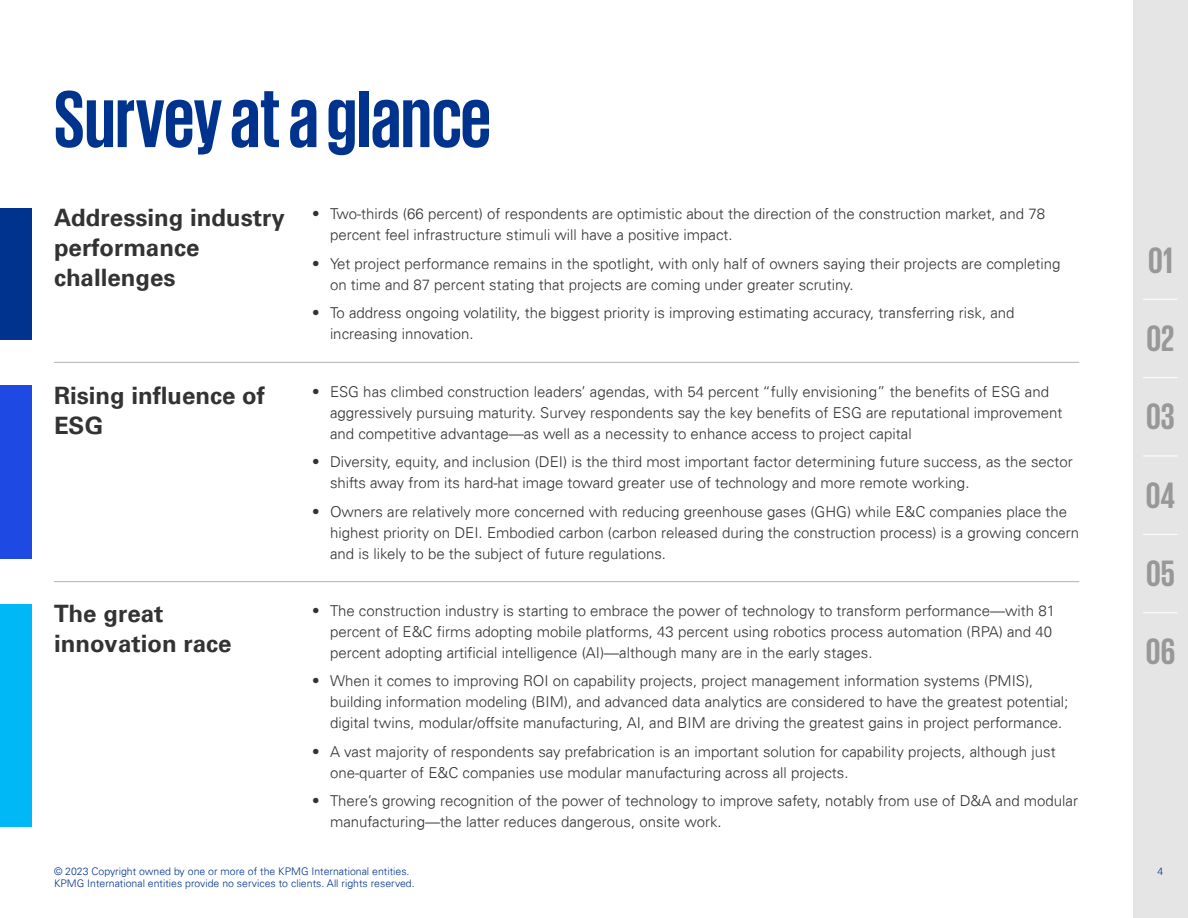
<style>
.page{position:relative;width:1188px;height:918px;background:#fff}
.page>*{position:absolute;margin:0;border:0;box-sizing:border-box;transform-origin:0 0}
.t1{font:700 82.5px "KPMG";color:#00338d}
.t2{font:700 37.5px/78.3px "KPMG";color:#989898;text-align:justify}
.t3{font:700 24px/30px "Univers";color:#333}
.t4{font:300 15px/21px "Univers 45";color:#333}
.t5{font:300 10.5px/12px "Univers 45";color:#00338d}
</style>
<div class="page">
<div style="left:0;top:208px;width:32px;height:131px;background:#00338d"></div>
<div style="left:0;top:385px;width:32px;height:174px;background:#1e49e2"></div>
<div style="left:0;top:605px;width:32px;height:222px;background:#00b8f5"></div>
<hr style="left:54px;top:581px;width:1025px;height:1px;background:#b2b2b2">
<hr style="left:54px;top:362px;width:1025px;height:1px;background:#b2b2b2">
<div style="left:1134px;top:0;width:54px;height:918px;background:#e5e5e5"></div>
<hr style="left:1143px;top:299px;width:34px;height:1px;background:#fff">
<hr style="left:1143px;top:377px;width:34px;height:1px;background:#fff">
<hr style="left:1143px;top:456px;width:34px;height:1px;background:#fff">
<hr style="left:1143px;top:534px;width:34px;height:1px;background:#fff">
<hr style="left:1143px;top:612px;width:34px;height:1px;background:#fff">
<h1 class="t1" style="left:54px;top:78px;width:439px">Survey at a glance</h1>
<h3 class="t3" style="left:54px;top:203px;width:232px">Addressing industry performance challenges</h3>
<h3 class="t3" style="left:54px;top:382px;width:212px">Rising influence of<br>ESG</h3>
<p class="t4" style="left:330px;top:204px;width:717px;text-indent:-18px">• Two-thirds (66 percent) of respondents are optimistic about the direction of the construction market, and 78 percent feel infrastructure stimuli will have a positive impact.</p>
<p class="t4" style="left:330px;top:253px;width:732px;text-indent:-18px">• Yet project performance remains in the spotlight, with only half of owners saying their projects are completing on time and 87 percent stating that projects are coming under greater scrutiny.</p>
<p class="t4" style="left:330px;top:303px;width:686px;text-indent:-18px">• To address ongoing volatility, the biggest priority is improving estimating accuracy, transferring risk, and increasing innovation.</p>
<p class="t4" style="left:330px;top:381px;width:734px;text-indent:-18px">• ESG has climbed construction leaders’ agendas, with 54 percent “fully envisioning” the benefits of ESG and aggressively pursuing maturity. Survey respondents say the key benefits of ESG are reputational improvement and competitive advantage—as well as a necessity to enhance access to project capital</p>
<p class="t4" style="left:330px;top:451px;width:744px;text-indent:-18px">• Diversity, equity, and inclusion (DEI) is the third most important factor determining future success, as the sector shifts away from its hard-hat image toward greater use of technology and more remote working.</p>
<p class="t4" style="left:330px;top:501px;width:751px;text-indent:-18px">• Owners are relatively more concerned with reducing greenhouse gases (GHG) while E&amp;C companies place the highest priority on DEI. Embodied carbon (carbon released during the construction process) is a growing concern and is likely to be the subject of future regulations.</p>
<h3 class="t3" style="left:54px;top:600px;width:179px">The great innovation race</h3>
<p class="t4" style="left:330px;top:600px;width:727px;text-indent:-18px">• The construction industry is starting to embrace the power of technology to transform performance—with 81 percent of E&amp;C firms adopting mobile platforms, 43 percent using robotics process automation (RPA) and 40 percent adopting artificial intelligence (AI)—although many are in the early stages.</p>
<p class="t4" style="left:330px;top:670px;width:740px;text-indent:-18px">• When it comes to improving ROI on capability projects, project management information systems (PMIS), building information modeling (BIM), and advanced data analytics are considered to have the greatest potential; digital twins, modular/offsite manufacturing, AI, and BIM are driving the greatest gains in project performance.</p>
<p class="t4" style="left:330px;top:741px;width:727px;text-indent:-18px">• A vast majority of respondents say prefabrication is an important solution for capability projects, although just one-quarter of E&amp;C companies use modular manufacturing across all projects.</p>
<p class="t4" style="left:330px;top:790px;width:750px;text-indent:-18px">• There’s growing recognition of the power of technology to improve safety, notably from use of D&amp;A and modular manufacturing—the latter reduces dangerous, onsite work.</p>
<p class="t5" style="left:54px;top:865px;width:362px">© 2023 Copyright owned by one or more of the KPMG International entities.<br>KPMG International entities provide no services to clients. All rights reserved.</p>
<h2 class="t2" style="left:1148px;top:220px;width:26px">01</h2>
<h2 class="t2" style="left:1146px;top:298px;width:31px">02<br>03<br>04<br>05<br>06</h2>
<p class="t5" style="left:1158px;top:865px;width:7px">4</p>
</div>
